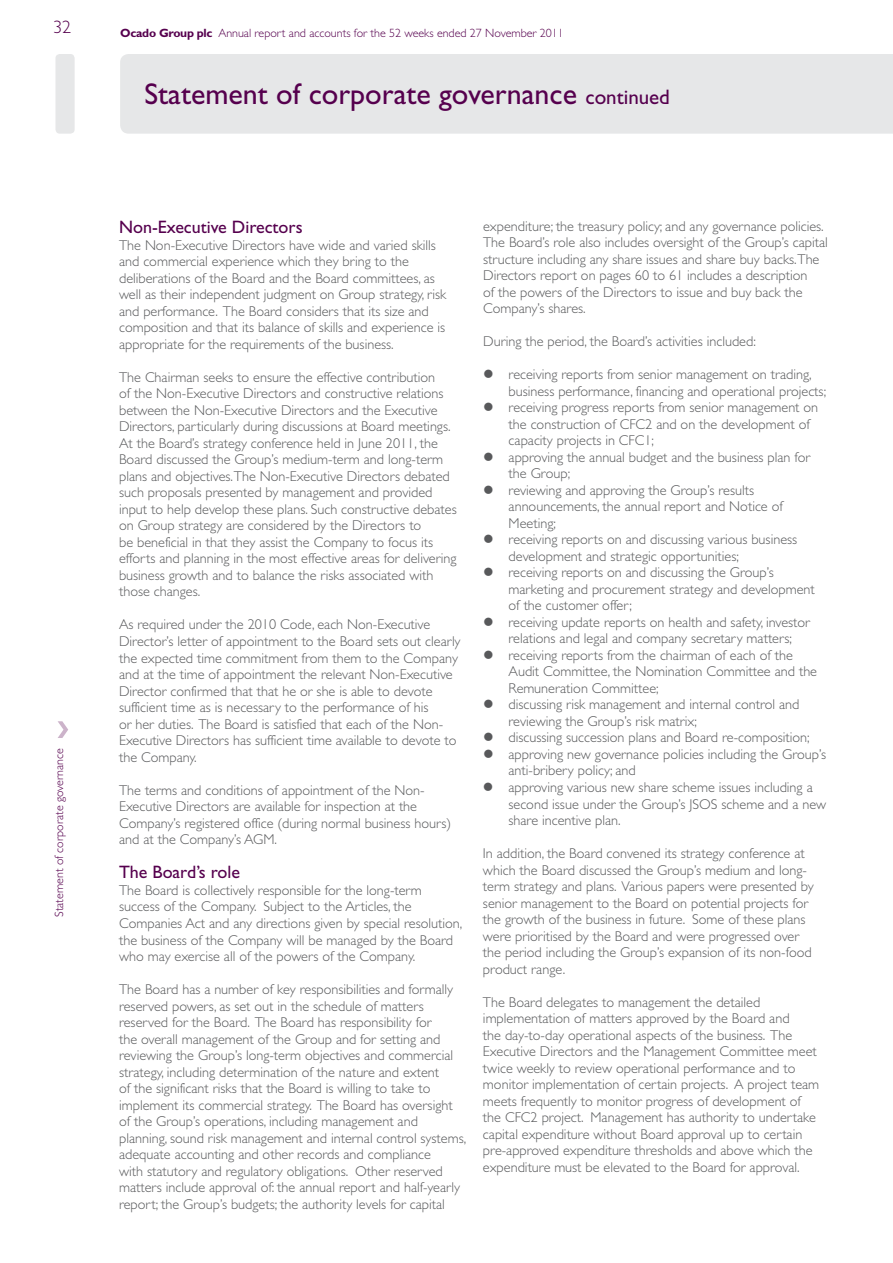
<style>
.page{position:relative;width:893px;height:1263px;background:#fff}
.page>*{position:absolute;margin:0;border:0;box-sizing:border-box;transform-origin:0 0}
.t1{font:30px "Gill Sans Std";color:#56004e}
.t2{font:18px "Gill Sans Std";color:#56004e}
.t3{font:300 18px "Gill Sans Std";color:#56004e}
.t4{font:300 14.25px/16.5px "Gill Sans Std";color:#58595b}
.t5{font:300 12px "Gill Sans Std";color:#56004e}
.s1{font-weight:700}
.s2{font-size:21px}
</style>
<div class="page">
<div style="left:120px;top:54px;width:773px;height:80px;background:#e6e7e8"></div>
<div style="left:55px;top:54px;width:20px;height:80px;background:#e6e7e8;border-radius:4px"></div>
<svg style="left:58px;top:721px;width:10px;height:17px"></svg>
<p class="t3" style="left:53px;top:17px;width:19px">32</p>
<p class="t5" style="left:52px;top:917px;width:170px;rotate:-90deg">Statement of corporate governance</p>
<p class="t5" style="left:120px;top:27px;width:445px"><span class="s1">Ocado Group plc</span> Annual report and accounts for the 52 weeks ended 27 November 2011</p>
<h1 class="t1" style="left:145px;top:76px;width:527px">Statement of corporate governance <span class="s2">continued</span></h1>
<p class="t2" style="left:119px;top:217px;width:185px">Non-Executive Directors</p>
<p class="t4" style="left:119px;top:237px;width:329px">The N on-Executive Directors have wide and varied skills and commercial experience which they bring to the deliberations of the Board and the Board committees, as well as their independent judgment on Group strategy, risk and performance. The Board considers that its size and composition and that its balance of skills and experience is appropriate for the requirements of the business.</p>
<p class="t4" style="left:119px;top:369px;width:339px">The Chairman seeks to ensure the effective contribution<br>of the N on-Executive Directors and constructive relations between the N on-Executive Directors and the Executive Directors, particularly during discussions at Board meetings.<br>At the Board’s strategy conference held in June 2011, the Board discussed the Group’s medium-term and long-term plans and objectives.The N on-Executive Directors debated such proposals presented by management and provided input to help develop these plans. Such constructive debates on Group strategy are considered by the Directors to<br>be beneficial in that they assist the Company to focus its efforts and planning in the most effective areas for delivering business growth and to balance the risks associated with those changes.</p>
<p class="t4" style="left:119px;top:617px;width:343px">As required under the 2010 Code, each N on-Executive Director’s letter of appointment to the Board sets out clearly the expected time commitment from them to the Company and at the time of appointment the relevant N on-Executive Director confirmed that that he or she is able to devote sufficient time as is necessary to the performance of his<br>or her duties. The Board is satisfied that each of the N on-Executive Directors has sufficient time available to devote to the Company.</p>
<p class="t4" style="left:119px;top:782px;width:334px">The terms and conditions of appointment of the Non-Executive Directors are available for inspection at the Company’s registered office (during normal business hours) and at the Company’s AGM</p>
<p class="t4" style="left:274px;top:831px;width:4px">.</p>
<p class="t2" style="left:119px;top:862px;width:122px">The Board’s role</p>
<p class="t4" style="left:119px;top:882px;width:345px">The Board is collectively responsible for the long-term success of the Company. Subject to the Articles, the Companies Act and any directions given by special resolution, the business of the Company will be managed by the Board who may exercise all of the powers of the Company.</p>
<p class="t4" style="left:119px;top:981px;width:349px">The Board has a number of key responsibilities and formally reserved powers, as set out in the schedule of matters reserved for the Board. The Board has responsibility for<br>the overall management of the Group and for setting and reviewing the Group’s long-term objectives and commercial strategy, including determination of the nature and extent<br>of the significant risks that the Board is willing to take to implement its commercial strategy. The Board has oversight of the Group’s operations, including management and planning, sound risk management and internal control systems, adequate accounting and other records and compliance<br>with statutory and regulatory obligations. Other reserved matters include approval of: the annual report and half-yearly report; the Group’s budgets; the authority levels for capital</p>
<p class="t4" style="left:483px;top:218px;width:346px">expenditure; the treasury policy; and any governance policies.<br>The Board’s role also includes oversight of the Group’s capital structure including any share issues and share buy backs.The Directors report on pages 60 to 61 includes a description<br>of the powers of the Directors to issue and buy back the Company’s shares.</p>
<p class="t4" style="left:483px;top:333px;width:274px">During the period, the Board’s activities included:</p>
<p class="t4" style="left:508px;top:366px;width:319px">receiving reports from senior management on trading, business performance, financing and operational projects; receiving progress reports from senior management on the construction of CFC2 and on the development of capacity projects in CFC1;<br>approving the annual budget and the business plan for the Group;<br>reviewing and approving the Group’s results announcements, the annual report and Notice of<br>M eeting;<br>receiving reports on and discussing various business development and strategic opportunities;<br>receiving reports on and discussing the Group’s marketing and procurement strategy and development of the customer offer;<br>receiving update reports on health and safety, investor relations and legal and company secretary matters; receiving reports from the chairman of each of the Audit Committee, the Nomination Committee and the Remuneration Committee;<br>discussing risk management and internal control and reviewing the Group’s risk matrix;<br>discussing succession plans and Board re-composition; approving new governance policies including the Group’s anti-bribery policy; and<br>approving various new share scheme issues including a second issue under the Group’s JSOS scheme and a new share incentive plan.</p>
<p class="t4" style="left:483px;top:845px;width:332px">I n addition, the Board convened its strategy conference at which the Board discussed the Group’s medium and long&shy;term strategy and plans. Various papers were presented by senior management to the Board on potential projects for the growth of the business in future. Some of these plans were prioritised by the Board and were progressed over the period including the Group’s expansion of its non-food product range.</p>
<p class="t4" style="left:483px;top:994px;width:338px">The Board delegates to management the detailed implementation of matters approved by the Board and<br>the day-to-day operational aspects of the business. The Executive Directors and the M anagement Committee meet twice weekly to review operational performance and to monitor implementation of certain projects. A project team meets frequently to monitor progress of development of the CFC2 project. M anagement has authority to undertake capital expenditure without Board approval up to certain pre-approved expenditure thresholds and above which the expenditure must be elevated to the Board for approval.</p>
</div>
